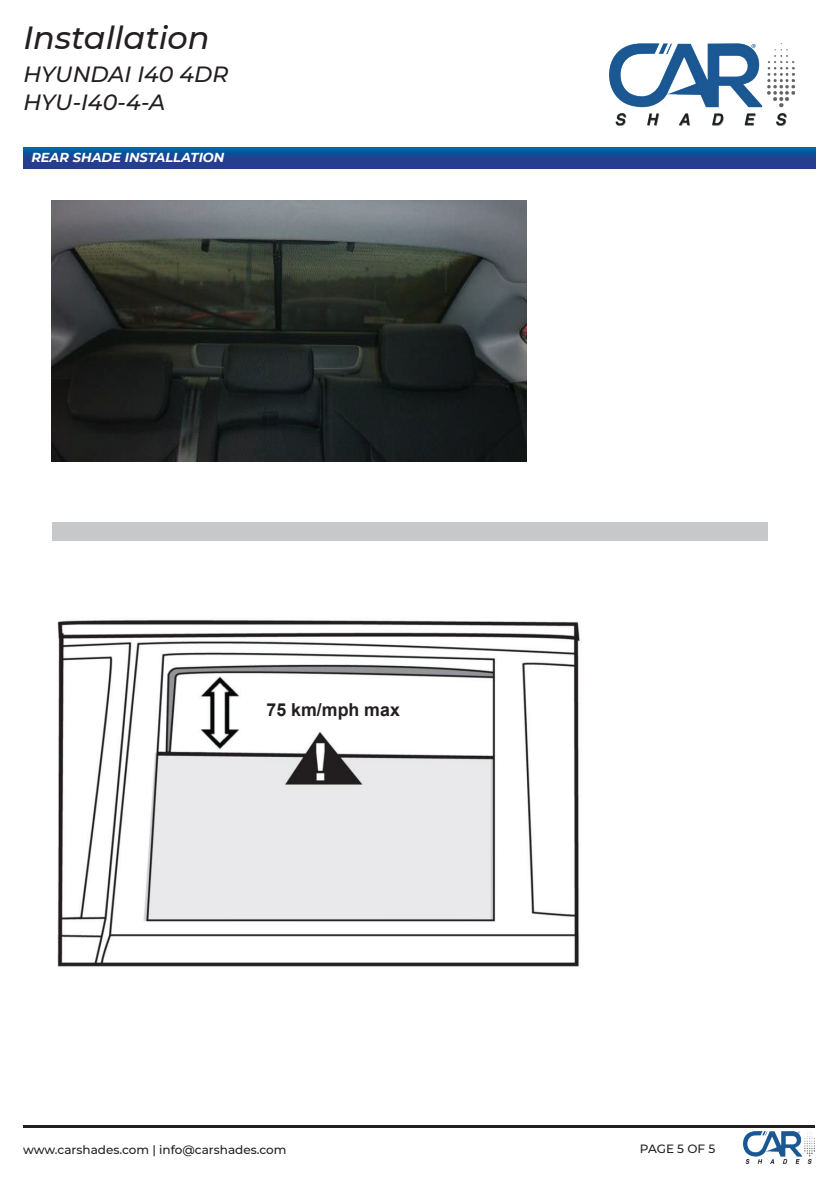
<style>
.page{position:relative;width:840px;height:1191px;background:#fff}
.page>*{position:absolute;margin:0;border:0;box-sizing:border-box;transform-origin:0 0}
.t1{font:italic 500 32px "Montserrat";color:#231f20}
.t2{font:italic 500 22px/28px "Montserrat";color:#231f20}
.t3{font:700 17.8px "Arial";letter-spacing:.005em;color:#231f20}
.t4{font:italic 700 13px "Montserrat";color:#fff}
.t5{font:500 12px "Montserrat";color:#231f20}
</style>
<div class="page">
<hr style="left:23px;top:1125px;width:791px;height:2px;background:#231f20">
<img style="left:743px;top:1131px;width:71px;height:32px">
<img style="left:609px;top:43px;width:184px;height:83px">
<svg style="left:23px;top:147px;width:792px;height:21px;background:#164b96"></svg>
<div style="left:52px;top:522px;width:715px;height:18px;background:#c7c8ca"></div>
<img style="left:57px;top:619px;width:523px;height:348px">
<img style="left:51px;top:201px;width:475px;height:261px">
<h1 class="t1" style="left:23px;top:15px;width:188px">Installation</h1>
<h2 class="t2" style="left:23px;top:59px;width:206px">HYUNDAI I40 4DR<br>HYU-I40-4-A</h2>
<p class="t4" style="left:31px;top:148px;width:194px">REAR SHADE INSTALLATION</p>
<h3 class="t3" style="left:266px;top:697px;width:135px">75 km/mph max</h3>
<p class="t5" style="left:23px;top:1141px;width:265px">www.carshades.com | info@carshades.com</p>
<p class="t5" style="left:639px;top:1140px;width:77px">PAGE 5 OF 5</p>
</div>
